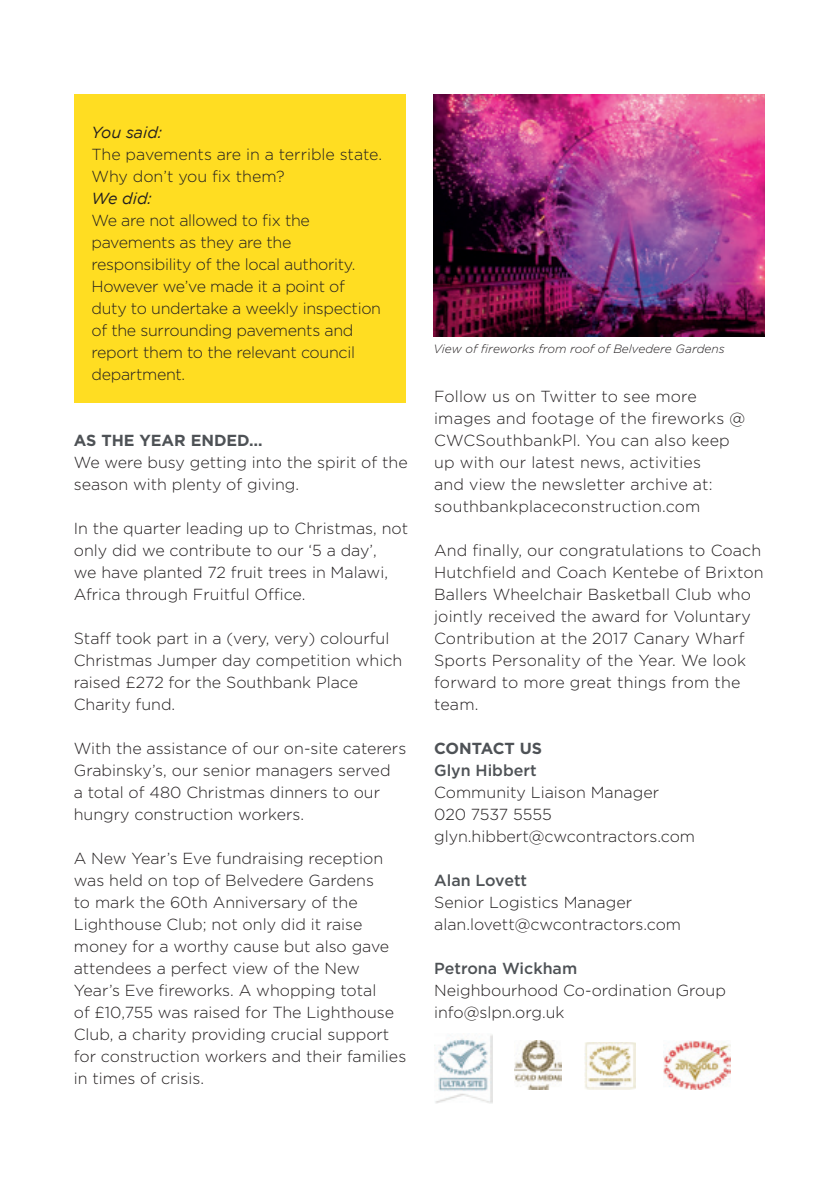
<style>
.page{position:relative;width:840px;height:1191px;background:#fff}
.page>*{position:absolute;margin:0;border:0;box-sizing:border-box;transform-origin:0 0}
.t1{font:300 16px/22px "Gotham";color:#231f20}
.t2{font:300 16px/22px "Gotham";letter-spacing:-.02em;color:#231f20}
.t3{font:500 16px "Gotham";color:#4e5256}
.t4{font:700 16px "Gotham";color:#4e5256}
.t5{font:italic 16px "Gotham";color:#231f20}
.t6{font:italic 300 12px "Gotham";color:#231f20}
</style>
<div class="page">
<img style="left:433px;top:94px;width:330px;height:243px">
<div style="left:74px;top:94px;width:331px;height:309px;background:#fd2"></div>
<img style="left:434px;top:1035px;width:58px;height:68px">
<img style="left:584px;top:1042px;width:51px;height:47px">
<img style="left:663px;top:1041px;width:67px;height:48px">
<img style="left:514px;top:1041px;width:47px;height:48px">
<p class="t5" style="left:91px;top:122px;width:72px">You said:</p>
<p class="t1" style="left:91px;top:143px;width:292px">The pavements are in a terrible state.<br>Why don’t you fix them?</p>
<p class="t5" style="left:91px;top:188px;width:62px">We did:</p>
<p class="t2" style="left:91px;top:209px;width:291px">We are not allowed to fix the pavements as they are the responsibility of the local authority.<br>However we’ve made it a point of duty to undertake a weekly inspection of the surrounding pavements and report them to the relevant council department.</p>
<p class="t4" style="left:74px;top:430px;width:190px">AS THE YEAR ENDED…</p>
<p class="t1" style="left:74px;top:451px;width:335px">We were busy getting into the spirit of the season with plenty of giving.</p>
<p class="t1" style="left:74px;top:517px;width:336px">In the quarter leading up to Christmas, not only did we contribute to our ‘5 a day’,<br>we have planted 72 fruit trees in Malawi, Africa through Fruitful Office.</p>
<p class="t1" style="left:74px;top:627px;width:330px">Staff took part in a (very, very) colourful Christmas Jumper day competition which raised £272 for the Southbank Place Charity fund.</p>
<p class="t1" style="left:74px;top:737px;width:334px">With the assistance of our on-site caterers Grabinsky’s, our senior managers served<br>a total of 480 Christmas dinners to our hungry construction workers.</p>
<p class="t1" style="left:74px;top:847px;width:334px">A New Year’s Eve fundraising reception was held on top of Belvedere Gardens<br>to mark the 60th Anniversary of the Lighthouse Club; not only did it raise money for a worthy cause but also gave attendees a perfect view of the New Year’s Eve fireworks. A whopping total<br>of £10,755 was raised for The Lighthouse Club, a charity providing crucial support for construction workers and their families in times of crisis.</p>
<p class="t6" style="left:433px;top:341px;width:292px">View of fireworks from roof of Belvedere Gardens</p>
<p class="t1" style="left:434px;top:385px;width:312px">Follow us on Twitter to see more images and footage of the fireworks @ CWCSouthbankPl. You can also keep up with our latest news, activities<br>and view the newsletter archive at: southbankplaceconstruction.com</p>
<p class="t1" style="left:434px;top:539px;width:331px">And finally, our congratulations to Coach Hutchfield and Coach Kentebe of Brixton Ballers Wheelchair Basketball Club who jointly received the award for Voluntary Contribution at the 2017 Canary Wharf Sports Personality of the Year. We look forward to more great things from the team.</p>
<p class="t4" style="left:434px;top:738px;width:109px">CONTACT US</p>
<p class="t3" style="left:434px;top:760px;width:104px">Glyn Hibbert</p>
<p class="t1" style="left:434px;top:781px;width:226px">Community Liaison Manager</p>
<p class="t1" style="left:434px;top:803px;width:119px">020 7537 5555</p>
<p class="t1" style="left:434px;top:825px;width:262px">glyn.hibbert@cwcontractors.com</p>
<p class="t3" style="left:434px;top:870px;width:94px">Alan Lovett</p>
<p class="t1" style="left:434px;top:891px;width:199px">Senior Logistics Manager</p>
<p class="t1" style="left:434px;top:913px;width:248px">alan.lovett@cwcontractors.com</p>
<p class="t3" style="left:434px;top:958px;width:144px">Petrona Wickham</p>
<p class="t1" style="left:434px;top:979px;width:293px">Neighbourhood Co-ordination Group</p>
<p class="t1" style="left:434px;top:1001px;width:132px">info@slpn.org.uk</p>
</div>
